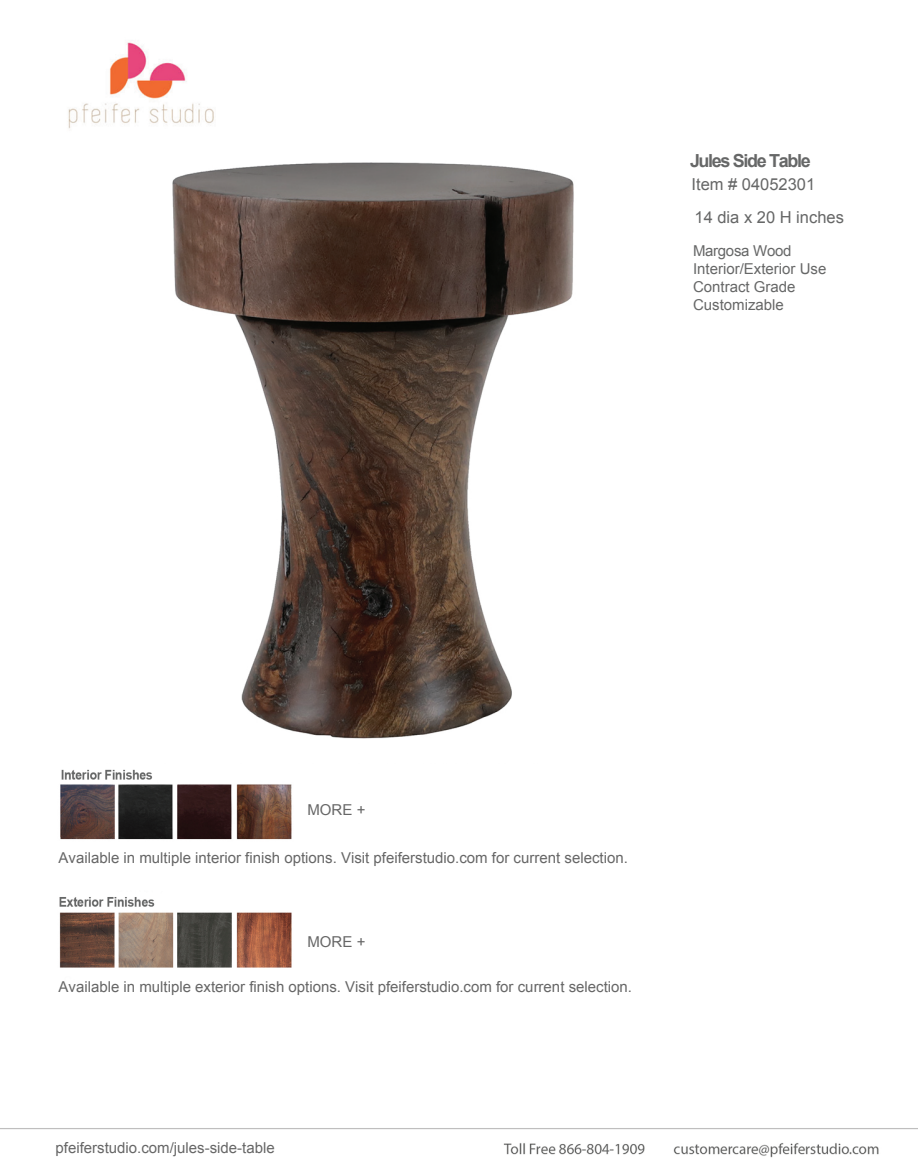
<style>
.page{position:relative;width:918px;height:1171px;background:#fff}
.page>*{position:absolute;margin:0;border:0;box-sizing:border-box;transform-origin:0 0}
.t1{font:700 18px "Arial";letter-spacing:-.075em;color:#666767}
.t2{font:16.5px/33px "Arial";color:#666767}
.t3{font:15px "Arial";color:#666}
.t4{font:15px/18px "Arial";color:#666767}
</style>
<div class="page">
<img style="left:0;top:42px;width:918px;height:1116px">
<img style="left:57px;top:142px;width:624px;height:621px">
<p class="t1" style="left:690px;top:149px;width:122px">Jules Side Table</p>
<p class="t2" style="left:692px;top:168px;width:154px">Item # 04052301<br>14 dia x 20 H inches</p>
<p class="t4" style="left:693px;top:242px;width:135px">Margosa Wood<br>Interior/Exterior Use<br>Contract Grade<br>Customizable</p>
<p class="t3" style="left:308px;top:800px;width:59px">MORE +</p>
<p class="t3" style="left:58px;top:848px;width:571px">Available in multiple interior finish options. Visit pfeiferstudio.com for current selection.</p>
<p class="t3" style="left:308px;top:932px;width:59px">MORE +</p>
<p class="t3" style="left:58px;top:977px;width:575px">Available in multiple exterior finish options. Visit pfeiferstudio.com for current selection.</p>
<p class="t3" style="left:56px;top:1138px;width:221px">pfeiferstudio.com/jules-side-table</p>
</div>
